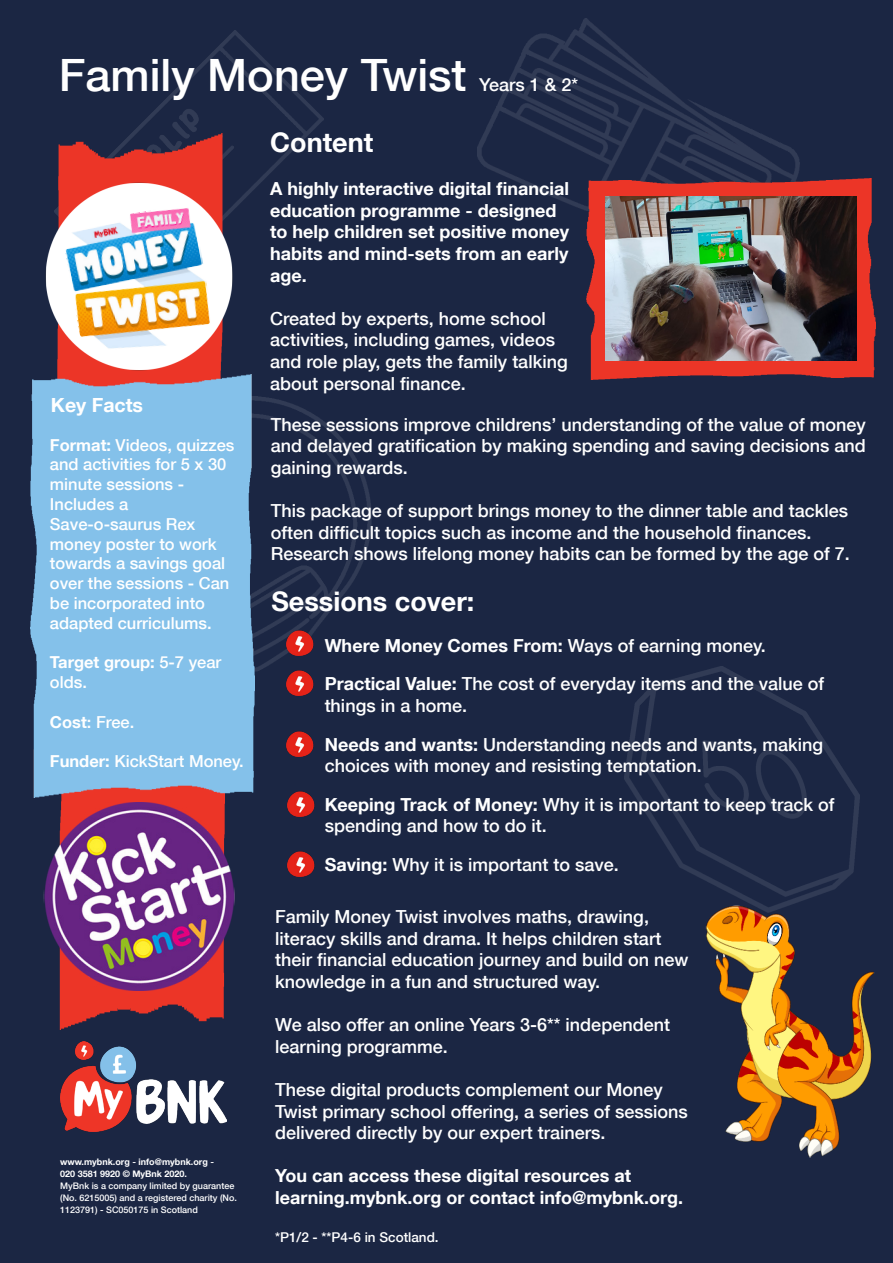
<style>
.page{position:relative;width:893px;height:1263px;background:#1b2643}
.page>*{position:absolute;margin:0;border:0;box-sizing:border-box;transform-origin:0 0}
.t1{font:500 44.55px "Helvetica Neue LT Com";color:#fff}
.t2{font:700 27px "Helvetica Neue LT Com";color:#fff}
.t3{font:700 19.5px "Helvetica Neue LT Com";color:#fff}
.t4{font:500 18px/21.6px "Helvetica Neue LT Com";color:#fff}
.t5{font:700 18px/21.6px "Helvetica Neue LT Com";color:#fff}
.t6{font:500 17.85px "Helvetica Neue LT Com";color:#fff}
.t7{font:500 16.5px/19.8px "Helvetica Neue LT Com";color:#fff}
.t8{font:700 16.5px/19.8px "Helvetica Neue LT Com";color:#fff}
.t9{font:500 13.5px "Helvetica Neue LT Com";color:#fff}
.t10{font:500 9px/12px "Helvetica Neue LT Com";color:#fff}
.t11{font:700 9px "Helvetica Neue LT Com";color:#fff}
.s1{font-weight:700}
.s2{font-weight:500}
</style>
<div class="page">
<div style="left:108px;top:765px;width:393px;height:467px;background:#1b2643"></div>
<div style="left:254px;top:443px;width:172px;height:275px;background:#1b2643"></div>
<div style="left:237px;top:77px;width:141px;height:269px;background:#1b2643"></div>
<div style="left:537px;top:704px;width:168px;height:256px;background:#1b2643"></div>
<div style="left:544px;top:77px;width:294px;height:308px;background:#1b2643"></div>
<img style="left:477px;top:19px;width:322px;height:264px">
<img style="left:624px;top:667px;width:235px;height:246px">
<img style="left:254px;top:396px;width:117px;height:275px">
<img style="left:54px;top:30px;width:269px;height:269px">
<img style="left:57px;top:134px;width:167px;height:896px">
<img style="left:61px;top:1042px;width:165px;height:89px">
<img style="left:587px;top:179px;width:289px;height:200px">
<div style="left:30px;top:374px;width:224px;height:423px;background:#84c1ea"></div>
<img style="left:606px;top:197px;width:251px;height:163px">
<img style="left:0;top:168px;width:237px;height:243px">
<img style="left:281px;top:626px;width:41px;height:35px">
<img style="left:281px;top:665px;width:41px;height:36px">
<img style="left:281px;top:727px;width:41px;height:35px">
<img style="left:282px;top:787px;width:41px;height:35px">
<img style="left:282px;top:847px;width:41px;height:35px">
<img style="left:61px;top:203px;width:155px;height:157px">
<img style="left:43px;top:802px;width:193px;height:189px">
<img style="left:705px;top:893px;width:171px;height:276px">
<p class="t1" style="left:59px;top:48px;width:409px">Family Money Twist</p>
<p class="t6" style="left:479px;top:74px;width:101px">Years 1 &amp; 2*</p>
<p class="t3" style="left:51px;top:392px;width:94px">Key Facts</p>
<p class="t7" style="left:50px;top:434px;width:186px"><span class="s1">Format:</span> Videos, quizzes and activities for 5 x 30 minute sessions -</p>
<p class="t7" style="left:50px;top:494px;width:80px">Includes a</p>
<p class="t7" style="left:50px;top:514px;width:181px">Save-o-saurus Rex money poster to work towards a savings goal over the sessions - Can be incorporated into adapted curriculums.</p>
<p class="t8" style="left:50px;top:652px;width:173px">Target group: <span class="s2">5-7 year olds.</span></p>
<p class="t7" style="left:50px;top:712px;width:86px"><span class="s1">Cost</span>: Free.</p>
<p class="t7" style="left:50px;top:751px;width:195px"><span class="s1">Funder:</span> KickStart Money.</p>
<p class="t11" style="left:60px;top:1156px;width:155px">www.mybnk.org - info@mybnk.org -</p>
<p class="t11" style="left:60px;top:1168px;width:128px">020 3581 9920 © MyBnk 2020.</p>
<p class="t10" style="left:60px;top:1179px;width:178px">MyBnk is a company limited by guarantee (No. 6215005) and a registered charity (No.<br>1123791) - SC050175 in Scotland</p>
<p class="t2" style="left:270px;top:125px;width:105px">Content</p>
<p class="t5" style="left:270px;top:177px;width:300px">A highly interactive digital financial education programme - designed to help children set positive money habits and mind-sets from an early age.</p>
<p class="t4" style="left:270px;top:307px;width:299px">Created by experts, home school activities, including games, videos and role play, gets the family talking about personal finance.</p>
<p class="t4" style="left:271px;top:413px;width:596px;text-align:justify">These sessions improve childrens’ understanding of the value of money and delayed gratification by making spending and saving decisions and gaining rewards.</p>
<p class="t4" style="left:271px;top:500px;width:579px">This package of support brings money to the dinner table and tackles often difficult topics such as income and the household finances.</p>
<p class="t4" style="left:271px;top:543px;width:580px">Research shows lifelong money habits can be formed by the age of 7.</p>
<p class="t2" style="left:271px;top:585px;width:205px">Sessions cover:</p>
<p class="t5" style="left:298px;top:634px;width:470px">• Where Money Comes From: <span class="s2">Ways of earning money.</span></p>
<p class="t4" style="left:325px;top:673px;width:501px;text-indent:-27px"><span class="s1">• Practical Value:</span> The cost of everyday items and the value of things in a home.</p>
<p class="t4" style="left:325px;top:733px;width:500px;text-indent:-27px"><span class="s1">• Needs and wants:</span> Understanding needs and wants, making choices with money and resisting temptation.</p>
<p class="t4" style="left:325px;top:793px;width:511px;text-indent:-27px"><span class="s1">• Keeping Track of Money:</span> Why it is important to keep track of spending and how to do it.</p>
<p class="t4" style="left:298px;top:854px;width:323px"><span class="s1">• Saving:</span> Why it is important to save.</p>
<p class="t4" style="left:275px;top:906px;width:415px">Family Money Twist involves maths, drawing, literacy skills and drama. It helps children start their financial education journey and build on new knowledge in a fun and structured way.</p>
<p class="t4" style="left:275px;top:1014px;width:396px">We also offer an online Years 3-6** independent learning programme.</p>
<p class="t4" style="left:275px;top:1079px;width:414px">These digital products complement our Money<br>Twist primary school offering, a series of sessions delivered directly by our expert trainers.</p>
<p class="t5" style="left:275px;top:1165px;width:357px">You can access these digital resources at</p>
<p class="t5" style="left:275px;top:1186px;width:410px">learning.mybnk.org or contact info@mybnk.org.</p>
<p class="t9" style="left:275px;top:1229px;width:165px">*P1/2 - **P4-6 in Scotland.</p>
</div>
